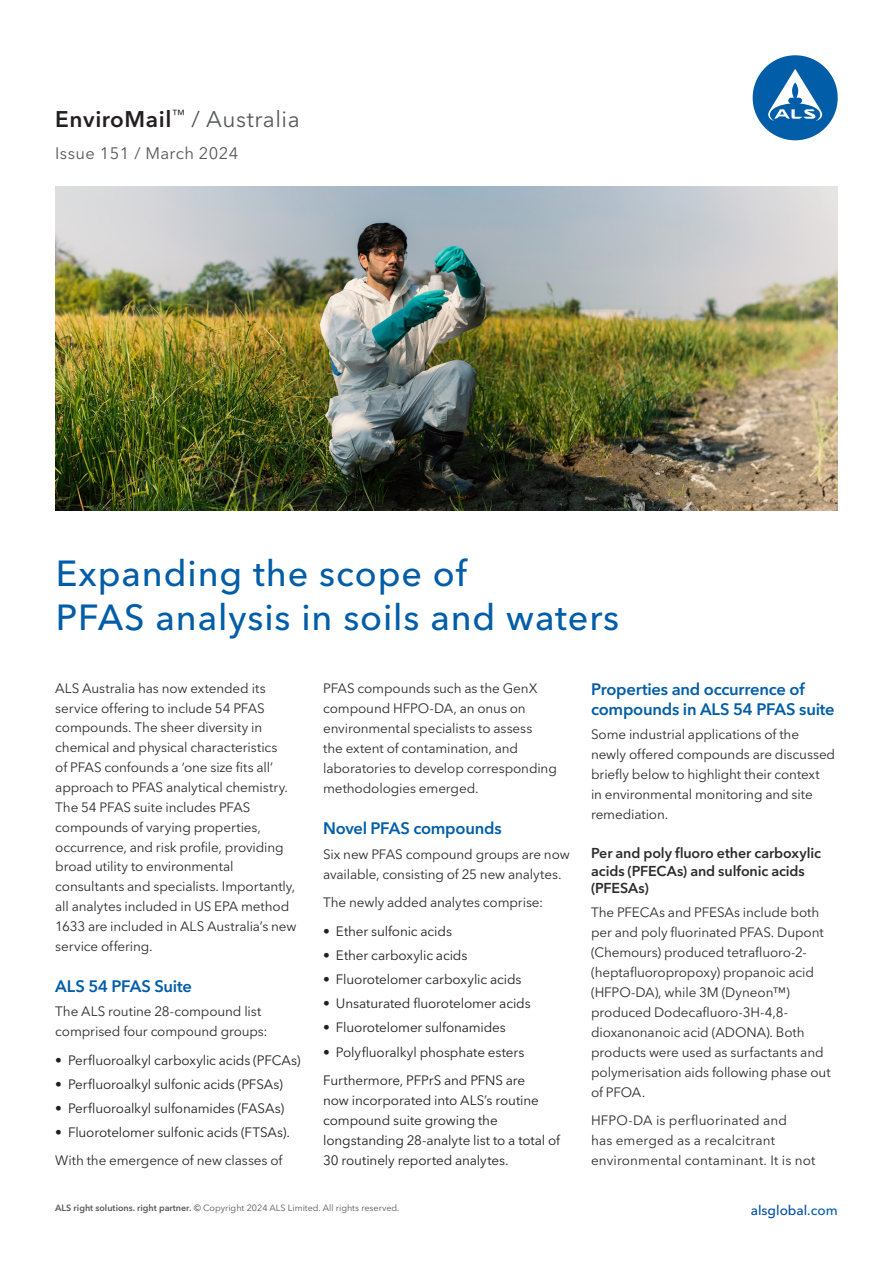
<style>
.page{position:relative;width:893px;height:1263px;background:#fff}
.page>*{position:absolute;margin:0;border:0;box-sizing:border-box;transform-origin:0 0}
.headline{font:500 36px/43.2px "Avenir Next LT Pro";letter-spacing:.025em;color:#015da7}
.t1{font:600 22.5px "Avenir Next LT Pro";letter-spacing:.025em;color:#231f20}
.Sub_1{font:600 16.5px/20.2px "Avenir Next LT Pro";letter-spacing:-.015em;color:#015da7}
.t2{font:16.5px "Avenir Next LT Pro";letter-spacing:.025em;color:#57585a}
.Sub_2{font:600 14.25px/17.5px "Avenir Next LT Pro";letter-spacing:-.005em;color:#2b2c2b}
.Body_copy{font:13.5px/20px "Avenir Next LT Pro";letter-spacing:-.01em;color:#2b2c2b}
.bullets{font:13.5px/20px "Avenir Next LT Pro";letter-spacing:-.01em;color:#231f20}
.Body_copy-2{font:13.5px/20px "Avenir Next LT Pro";letter-spacing:.01em;color:#2b2c2b}
.t3{font:500 13.5px "Avenir Next LT Pro";color:#004cab}
.t4{font:9px "Avenir Next LT Pro";color:#57585a}
.s1{font-weight:400;color:#57585a}
.s2{font-weight:600}
.s3{font-weight:500}
.s4{color:#015da7}
</style>
<div class="page">
<div style="left:753px;top:55px;width:85px;height:85px;background:#015da7;border-radius:50%"></div>
<svg style="left:768px;top:69px;width:54px;height:52px"></svg>
<img style="left:56px;top:187px;width:782px;height:324px">
<h2 class="t1" style="left:55px;top:105px;width:246px">EnviroMail<sup>™</sup> <span class="s1">/ Australia</span></h2>
<p class="t2" style="left:55px;top:143px;width:185px">Issue 151 / March 2024</p>
<p class="headline" style="left:56px;top:552px;width:565px">Expanding the scope of<br>PFAS analysis in soils and waters</p>
<p class="Body_copy" style="left:55px;top:678px;width:243px">ALS Australia has now extended its service offering to include 54 PFAS compounds. The sheer diversity in chemical and physical characteristics<br>of PFAS confounds a ‘one size fits all’ approach to PFAS analytical chemistry.<br>The 54 PFAS suite includes PFAS compounds of varying properties, occurrence, and risk profile, providing broad utility to environmental consultants and specialists. Importantly, all analytes included in US EPA method 1633 are included in ALS Australia’s new service offering.</p>
<p class="Sub_1" style="left:55px;top:976px;width:138px">ALS 54 PFAS Suite</p>
<p class="Body_copy" style="left:55px;top:1002px;width:214px">The ALS routine 28-compound list comprised four compound groups:</p>
<p class="bullets" style="left:55px;top:1050px;width:247px">• Perfluoroalkyl carboxylic acids (PFCAs)</p>
<p class="bullets" style="left:55px;top:1074px;width:229px">• Perfluoroalkyl sulfonic acids (PFSAs)</p>
<p class="bullets" style="left:55px;top:1098px;width:230px">• Perfluoroalkyl sulfonamides (FASAs)</p>
<p class="bullets" style="left:55px;top:1122px;width:236px">• Fluorotelomer sulfonic acids (FTSAs).</p>
<p class="Body_copy" style="left:55px;top:1150px;width:229px">With the emergence of new classes of</p>
<p class="Body_copy" style="left:323px;top:678px;width:235px">PFAS compounds such as the GenX compound HFPO-DA, an onus on environmental specialists to assess<br>the extent of contamination, and laboratories to develop corresponding methodologies emerged.</p>
<p class="Sub_1" style="left:323px;top:818px;width:180px">Novel PFAS compounds</p>
<p class="Body_copy" style="left:323px;top:844px;width:248px">Six new PFAS compound groups are now available, consisting of 25 new analytes.</p>
<p class="Body_copy" style="left:323px;top:892px;width:222px">The newly added analytes comprise:</p>
<p class="bullets" style="left:323px;top:921px;width:130px">• Ether sulfonic acids</p>
<p class="bullets" style="left:323px;top:945px;width:146px">• Ether carboxylic acids</p>
<p class="bullets" style="left:323px;top:969px;width:200px">• Fluorotelomer carboxylic acids</p>
<p class="bullets" style="left:323px;top:993px;width:209px">• Unsaturated fluorotelomer acids</p>
<p class="bullets" style="left:323px;top:1018px;width:184px">• Fluorotelomer sulfonamides</p>
<p class="bullets" style="left:323px;top:1042px;width:203px">• Polyfluoralkyl phosphate esters</p>
<p class="bullets" style="left:323px;top:1070px;width:239px">Furthermore, PFPrS and PFNS are<br>now incorporated into ALS’s routine compound suite growing the longstanding 28-analyte list to a total of 30 routinely reported analytes.</p>
<p class="Sub_1" style="left:591px;top:679px;width:245px">Properties and occurrence of compounds in ALS 54 PFAS suite</p>
<p class="Body_copy" style="left:591px;top:725px;width:246px">Some industrial applications of the newly offered compounds are discussed briefly below to highlight their context<br>in environmental monitoring and site remediation.</p>
<p class="Sub_2" style="left:591px;top:844px;width:231px">Per and poly fluoro ether carboxylic acids (PFECAs) and sulfonic acids (PFESAs)</p>
<p class="Body_copy" style="left:591px;top:903px;width:241px">The PFECAs and PFESAs include both per and poly fluorinated PFAS. Dupont (Chemours) produced tetrafluoro-2- (heptafluoropropoxy) propanoic acid (HFPO-DA), while 3M (Dyneon™) produced Dodecafluoro-3H-4,8- dioxanonanoic acid (ADONA). Both products were used as surfactants and polymerisation aids following phase out of PFOA.</p>
<p class="Body_copy-2" style="left:591px;top:1110px;width:226px">HFPO-DA is perfluorinated and<br>has emerged as a recalcitrant environmental contaminant. It is not</p>
<p class="t4" style="left:55px;top:1202px;width:346px"><span class="s2">ALS right solutions. right partner.</span> <span class="s3">©</span> Copyright 2024 ALS Limited. All rights reserved.</p>
<p class="t3" style="left:751px;top:1202px;width:88px">alsglobal<span class="s4">.com</span></p>
</div>
